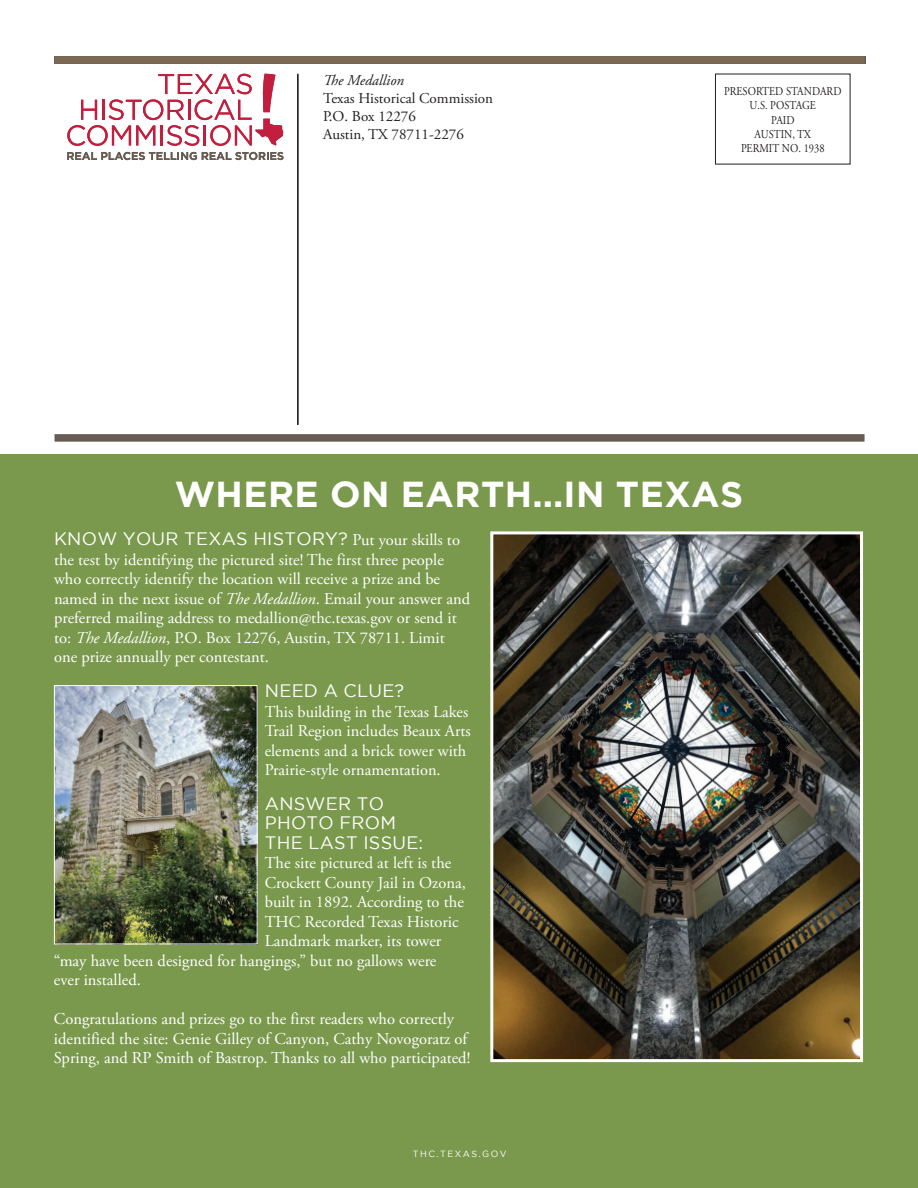
<style>
.page{position:relative;width:918px;height:1188px;background:#fff}
.page>*{position:absolute;margin:0;border:0;box-sizing:border-box;transform-origin:0 0}
.t1{font:700 36px "Gotham";letter-spacing:.015em;color:#fff}
.t2{font:18px/19.5px "Gotham";letter-spacing:.015em;color:#fff}
.t3{font:16.5px/19.5px "Adobe Garamond Pro";color:#fff}
.t4{font:15px/18px "Adobe Garamond Pro";color:#231f20}
.t5{font:italic 15px "Adobe Garamond Pro";color:#231f20}
.t6{font:12px/14.4px "Adobe Garamond Pro";color:#231f20;text-align:center;scale:.87 1}
.t7{font:9px "Gotham";letter-spacing:.165em;color:#fff}
.s1{font-family:"Adobe Garamond Pro";font-size:16.5px}
.s2{font-style:italic}
</style>
<div class="page">
<svg style="left:67px;top:74px;width:216px;height:72px"></svg>
<svg style="left:67px;top:152px;width:216px;height:8px"></svg>
<div style="left:55px;top:434px;width:810px;height:8px;background:#675b52"></div>
<hr style="left:297px;top:74px;width:1px;height:351px;background:#231f20">
<div style="left:55px;top:56px;width:810px;height:8px;background:#7c6954"></div>
<div style="left:0;top:454px;width:918px;height:734px;background:#7a994d"></div>
<img style="left:494px;top:535px;width:365px;height:523px">
<div style="left:490px;top:531px;width:373px;height:531px;border:3px solid #fff"></div>
<img style="left:56px;top:687px;width:200px;height:255px">
<div style="left:54px;top:685px;width:204px;height:259px;border:1px solid #fff"></div>
<p class="t5" style="left:323px;top:71px;width:82px">The Medallion</p>
<p class="t4" style="left:323px;top:90px;width:171px">Texas Historical Commission<br>P.O. Box 12276<br>Austin, TX 78711-2276</p>
<p class="t6" style="left:724px;top:84px;width:137px">PRESORTED STANDARD<br>U.S. POSTAGE<br>PAID<br>AUSTIN, TX<br>PERMIT NO. 1938</p>
<h1 class="t1" style="left:175px;top:474px;width:570px">WHERE ON EARTH...IN TEXAS</h1>
<p class="t2" style="left:54px;top:529px;width:407px">KNOW YOUR TEXAS HISTORY? <span class="s1">Put your skills to</span></p>
<p class="t3" style="left:54px;top:550px;width:418px">the test by identifying the pictured site! The first three people who correctly identify the location will receive a prize and be named in the next issue of <span class="s2">The Medallion</span>. Email your answer and preferred mailing address to medallion@thc.texas.gov or send it to: <span class="s2">The Medallion</span>, P.O. Box 12276, Austin, TX 78711. Limit one prize annually per contestant.</p>
<p class="t2" style="left:265px;top:681px;width:141px">NEED A CLUE?</p>
<p class="t3" style="left:265px;top:702px;width:208px">This building in the Texas Lakes<br>Trail Region includes Beaux Arts elements and a brick tower with<br>Prairie-style ornamentation.</p>
<p class="t2" style="left:265px;top:794px;width:160px">ANSWER TO<br>PHOTO FROM<br>THE LAST ISSUE:</p>
<p class="t3" style="left:265px;top:854px;width:188px">The site pictured at left is the</p>
<p class="t3" style="left:265px;top:874px;width:203px">Crockett County Jail in Ozona,</p>
<p class="t3" style="left:265px;top:893px;width:201px">built in 1892. According to the</p>
<p class="t3" style="left:265px;top:913px;width:196px">THC Recorded Texas Historic</p>
<p class="t3" style="left:265px;top:932px;width:178px">Landmark marker, its tower</p>
<p class="t3" style="left:54px;top:952px;width:384px">“may have been designed for hangings,” but no gallows were</p>
<p class="t3" style="left:54px;top:971px;width:88px">ever installed.</p>
<p class="t3" style="left:54px;top:1010px;width:418px">Congratulations and prizes go to the first readers who correctly identified the site: Genie Gilley of Canyon, Cathy Novogoratz of<br>Spring, and RP Smith of Bastrop. Thanks to all who participated!</p>
<p class="t7" style="left:413px;top:1148px;width:95px">THC.TEXAS.GOV</p>
</div>
